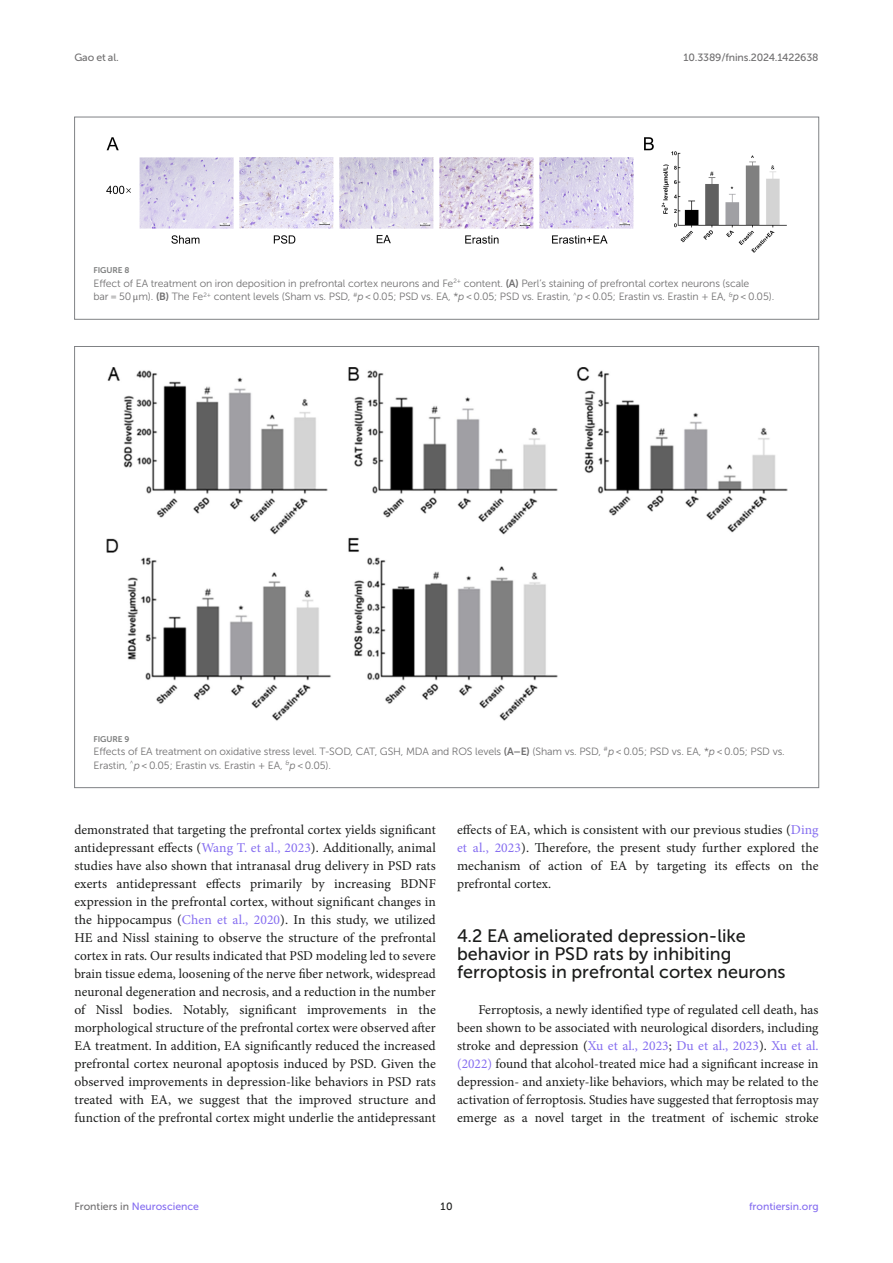
<style>
.page{position:relative;width:893px;height:1263px;background:#fff}
.page>*{position:absolute;margin:0;border:0;box-sizing:border-box;transform-origin:0 0}
.HEAD_2{font:18px/18px "Museo Sans 500";color:#1b1c1b}
.TEXT_FLUSH{font:13.5px/18px "Minion Pro";color:#1b1c1b;text-align:justify}
.FIG_LEG{font:10.5px/13.5px "Museo Sans 300";letter-spacing:-.01em;color:#706f70}
.t1{font:10.5px "Museo Sans 500";color:#856df0}
.t2{font:10.5px "Museo Sans 500";letter-spacing:-.015em;color:#706f70}
.t3{font:10.5px "Museo Sans 500";color:#1b1c1b}
.FIG_HD{font:8.25px "Museo Sans 700";letter-spacing:-.01em;color:#7e7f7f}
.s1{font-family:"Museo Sans 700"}
.s2{font-family:"STIX General"}
.s3{font-style:italic}
.s4{color:#856df0}
.s5{color:#706f70}
</style>
<div class="page">
<img style="left:106px;top:137px;width:681px;height:116px">
<div style="left:74px;top:117px;width:745px;height:202px;border:1px solid #808285"></div>
<img style="left:106px;top:367px;width:682px;height:354px">
<p class="t2" style="left:74px;top:51px;width:46px">Gao et al.</p>
<p class="t2" style="left:684px;top:51px;width:136px">10.3389/fnins.2024.1422638</p>
<p class="FIG_HD" style="left:94px;top:266px;width:37px">FIGURE 8</p>
<p class="FIG_LEG" style="left:94px;top:277px;width:682px">Effect of EA treatment on iron deposition in prefrontal cortex neurons and Fe<sup>2+</sup> content. <span class="s1">(A)</span> Perl’s staining of prefrontal cortex neurons (scale<br>bar = 50 <span class="s2">μ</span>m). <span class="s1">(B)</span> The Fe<sup>2+</sup> content levels (Sham vs. PSD, <sup>#</sup><span class="s3">p</span> &lt; 0.05; PSD vs. EA, *<span class="s3">p</span> &lt; 0.05; PSD vs. Erastin, <sup>^</sup><span class="s3">p</span> &lt; 0.05; Erastin vs. Erastin + EA, <sup>&amp;</sup><span class="s3">p</span> &lt; 0.05).</p>
<p class="FIG_HD" style="left:94px;top:734px;width:37px">FIGURE 9</p>
<p class="FIG_LEG" style="left:94px;top:745px;width:693px">Effects of EA treatment on oxidative stress level. T-SOD, CAT, GSH, MDA and ROS levels <span class="s1">(A–E)</span> (Sham vs. PSD, <sup>#</sup><span class="s3">p</span> &lt; 0.05; PSD vs. EA, *<span class="s3">p</span> &lt; 0.05; PSD vs.<br>Erastin, <sup>^</sup><span class="s3">p</span> &lt; 0.05; Erastin vs. Erastin + EA, <sup>&amp;</sup><span class="s3">p</span> &lt; 0.05).</p>
<p class="TEXT_FLUSH" style="left:74px;top:821px;width:363px">demonstrated that targeting the prefrontal cortex yields significant antidepressant effects (<span class="s4">Wang T. et al., 2023</span>). Additionally, animal studies have also shown that intranasal drug delivery in PSD rats exerts antidepressant effects primarily by increasing BDNF expression in the prefrontal cortex, without significant changes in the hippocampus (<span class="s4">Chen et al., 2020</span>). In this study, we utilized HE and Nissl staining to observe the structure of the prefrontal cortex in rats. Our results indicated that PSD modeling led to severe brain tissue edema, loosening of the nerve fiber network, widespread neuronal degeneration and necrosis, and a reduction in the number of Nissl bodies. Notably, significant improvements in the morphological structure of the prefrontal cortex were observed after EA treatment. In addition, EA significantly reduced the increased prefrontal cortex neuronal apoptosis induced by PSD. Given the observed improvements in depression-like behaviors in PSD rats treated with EA, we suggest that the improved structure and function of the prefrontal cortex might underlie the antidepressant</p>
<p class="TEXT_FLUSH" style="left:457px;top:821px;width:363px">effects of EA, which is consistent with our previous studies (<span class="s4">Ding et al., 2023</span>). Therefore, the present study further explored the mechanism of action of EA by targeting its effects on the prefrontal cortex.</p>
<p class="HEAD_2" style="left:457px;top:927px;width:330px">4.2 EA ameliorated depression-like behavior in PSD rats by inhibiting ferroptosis in prefrontal cortex neurons</p>
<p class="TEXT_FLUSH" style="left:457px;top:1001px;width:363px;text-indent:21px">Ferroptosis, a newly identified type of regulated cell death, has been shown to be associated with neurological disorders, including stroke and depression (<span class="s4">Xu et al., 2023</span>; <span class="s4">Du et al., 2023</span>). <span class="s4">Xu et al. (2022)</span> found that alcohol-treated mice had a significant increase in depression- and anxiety-like behaviors, which may be related to the activation of ferroptosis. Studies have suggested that ferroptosis may emerge as a novel target in the treatment of ischemic stroke</p>
<p class="t1" style="left:74px;top:1200px;width:126px"><span class="s5">Frontiers in</span> Neuroscience</p>
<p class="t3" style="left:440px;top:1200px;width:14px">10</p>
<p class="t1" style="left:749px;top:1200px;width:71px">frontiersin.org</p>
</div>
